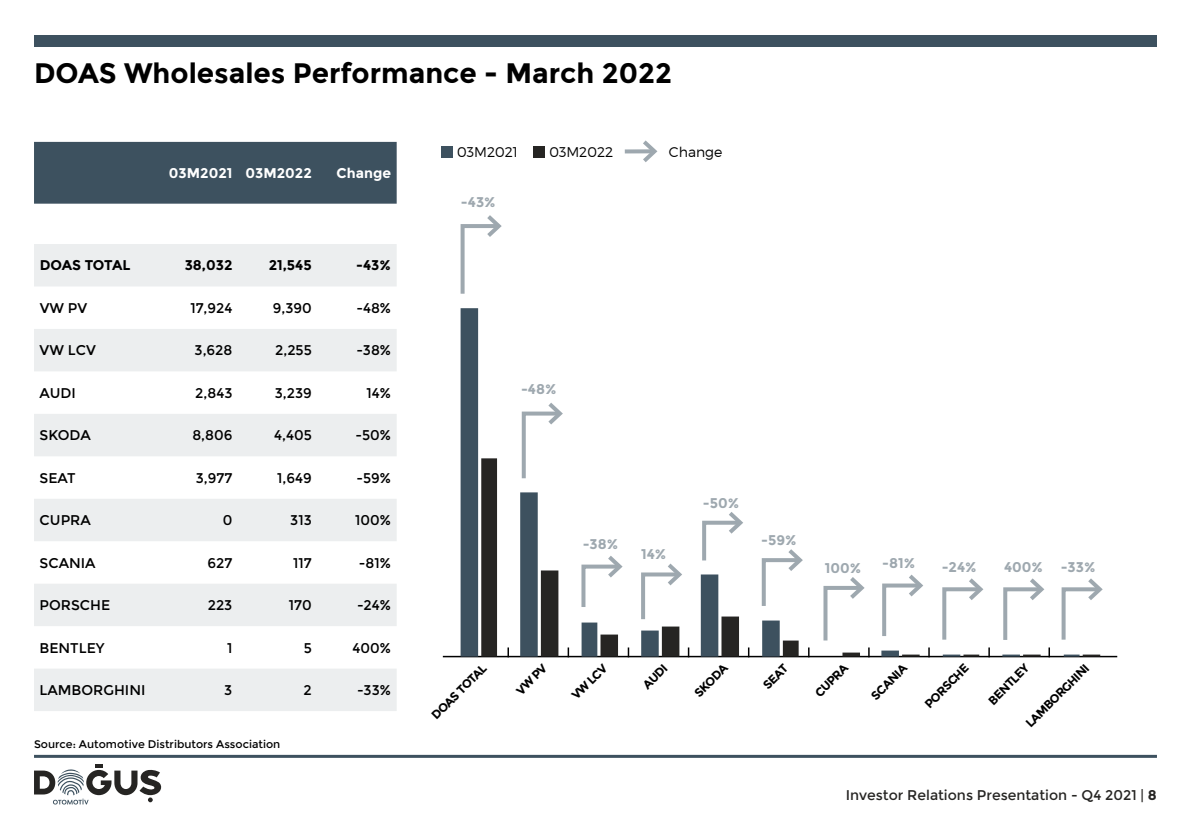
<style>
.page{position:relative;width:1191px;height:840px;background:#fff}
.page>*{position:absolute;margin:0;border:0;box-sizing:border-box;transform-origin:0 0}
.t1{font:700 28px "Montserrat";color:#000}
.t2{font:14px "Montserrat";color:#000}
.t3{font:700 14px "Montserrat";color:#9ea8af}
.t4{font:14px "Montserrat";color:#262523}
.t5{font:700 14px "Montserrat";color:#fff}
.t6{font:300 14px "Montserrat";color:#000}
.t7{font:700 14px "Montserrat";color:#000}
.t8{font:700 14px "Montserrat";letter-spacing:-.02em;color:#000}
.t9{font:700 12px "Montserrat";color:#000}
.t10{font:11px "Montserrat";color:#000}
.s1{font-weight:700}
</style>
<div class="page">
<div style="left:34px;top:35px;width:1123px;height:12px;background:#3d515f"></div>
<hr style="left:34px;top:754px;width:1123px;height:3px;background:#3d515f">
<svg style="left:34px;top:764px;width:128px;height:40px"></svg>
<div style="left:34px;top:142px;width:363px;height:61px;background:#3d515f"></div>
<svg style="left:34px;top:244px;width:363px;height:466px;fill:#eceeef"></svg>
<div style="left:441px;top:146px;width:12px;height:11px;background:#3d515f"></div>
<div style="left:533px;top:146px;width:12px;height:11px;background:#262523"></div>
<svg style="left:625px;top:149px;width:13px;height:4px"></svg>
<svg style="left:638px;top:140px;width:20px;height:22px"></svg>
<svg style="left:460px;top:215px;width:42px;height:79px"></svg>
<hr style="left:443px;top:655px;width:674px;height:2px;background:#000">
<svg style="left:460px;top:308px;width:103px;height:348px"></svg>
<svg style="left:481px;top:458px;width:619px;height:198px"></svg>
<h1 class="t1" style="left:34px;top:57px;width:639px">DOAS Wholesales Performance - March 2022</h1>
<p class="t5" style="left:169px;top:165px;width:144px">03M2021 03M2022</p>
<p class="t5" style="left:336px;top:165px;width:56px">Change</p>
<p class="t8" style="left:40px;top:257px;width:92px">DOAS TOTAL</p>
<p class="t7" style="left:185px;top:257px;width:49px">38,032</p>
<p class="t7" style="left:269px;top:257px;width:45px">21,545</p>
<p class="t7" style="left:356px;top:257px;width:36px">-43%</p>
<p class="t2" style="left:40px;top:300px;width:49px">VW PV</p>
<p class="t2" style="left:190px;top:300px;width:44px">17,924</p>
<p class="t2" style="left:273px;top:300px;width:40px">9,390</p>
<p class="t2" style="left:356px;top:300px;width:36px">-48%</p>
<p class="t2" style="left:40px;top:342px;width:58px">VW LCV</p>
<p class="t2" style="left:195px;top:342px;width:39px">3,628</p>
<p class="t2" style="left:275px;top:342px;width:38px">2,255</p>
<p class="t2" style="left:356px;top:342px;width:36px">-38%</p>
<p class="t2" style="left:40px;top:384px;width:38px">AUDI</p>
<p class="t2" style="left:195px;top:384px;width:39px">2,843</p>
<p class="t2" style="left:275px;top:384px;width:39px">3,239</p>
<p class="t2" style="left:366px;top:384px;width:26px">14%</p>
<p class="t2" style="left:40px;top:427px;width:53px">SKODA</p>
<p class="t2" style="left:192px;top:427px;width:42px">8,806</p>
<p class="t2" style="left:274px;top:427px;width:39px">4,405</p>
<p class="t2" style="left:355px;top:427px;width:37px">-50%</p>
<p class="t2" style="left:40px;top:469px;width:38px">SEAT</p>
<p class="t2" style="left:196px;top:469px;width:38px">3,977</p>
<p class="t2" style="left:277px;top:469px;width:36px">1,649</p>
<p class="t2" style="left:356px;top:469px;width:36px">-59%</p>
<p class="t2" style="left:40px;top:512px;width:53px">CUPRA</p>
<p class="t2" style="left:223px;top:512px;width:11px">0</p>
<p class="t2" style="left:290px;top:512px;width:23px">313</p>
<p class="t2" style="left:355px;top:512px;width:37px">100%</p>
<p class="t2" style="left:40px;top:554px;width:57px">SCANIA</p>
<p class="t2" style="left:207px;top:554px;width:26px">627</p>
<p class="t2" style="left:293px;top:554px;width:20px">117</p>
<p class="t2" style="left:359px;top:554px;width:33px">-81%</p>
<p class="t2" style="left:40px;top:596px;width:72px">PORSCHE</p>
<p class="t2" style="left:208px;top:596px;width:26px">223</p>
<p class="t2" style="left:289px;top:596px;width:24px">170</p>
<p class="t2" style="left:357px;top:596px;width:35px">-24%</p>
<p class="t2" style="left:40px;top:639px;width:67px">BENTLEY</p>
<p class="t2" style="left:227px;top:639px;width:7px">1</p>
<p class="t2" style="left:304px;top:639px;width:10px">5</p>
<p class="t2" style="left:352px;top:639px;width:40px">400%</p>
<p class="t2" style="left:40px;top:681px;width:107px">LAMBORGHINI</p>
<p class="t2" style="left:224px;top:681px;width:10px">3</p>
<p class="t2" style="left:303px;top:681px;width:10px">2</p>
<p class="t2" style="left:357px;top:681px;width:35px">-33%</p>
<p class="t10" style="left:34px;top:736px;width:248px">Source: Automotive Distributors Association</p>
<p class="t6" style="left:457px;top:144px;width:62px">03M2021</p>
<p class="t6" style="left:549px;top:144px;width:65px">03M2022</p>
<p class="t6" style="left:669px;top:144px;width:55px">Change</p>
<p class="t3" style="left:461px;top:193px;width:36px">-43%</p>
<p class="t3" style="left:521px;top:380px;width:37px">-48%</p>
<p class="t3" style="left:583px;top:535px;width:37px">-38%</p>
<p class="t3" style="left:641px;top:545px;width:27px">14%</p>
<p class="t3" style="left:703px;top:494px;width:38px">-50%</p>
<p class="t3" style="left:761px;top:531px;width:37px">-59%</p>
<p class="t3" style="left:824px;top:559px;width:38px">100%</p>
<p class="t3" style="left:882px;top:554px;width:34px">-81%</p>
<p class="t3" style="left:942px;top:558px;width:36px">-24%</p>
<p class="t3" style="left:1004px;top:558px;width:41px">400%</p>
<p class="t3" style="left:1061px;top:558px;width:36px">-33%</p>
<p class="t9" style="left:640px;top:681px;width:31px;rotate:-45deg">AUDI</p>
<p class="t9" style="left:985px;top:697px;width:53px;rotate:-45deg">BENTLEY</p>
<p class="t9" style="left:428px;top:711px;width:74px;rotate:-45deg">DOAS TOTAL</p>
<p class="t9" style="left:569px;top:692px;width:46px;rotate:-45deg">VW LCV</p>
<p class="t9" style="left:691px;top:689px;width:43px;rotate:-45deg">SKODA</p>
<p class="t9" style="left:812px;top:689px;width:43px;rotate:-45deg">CUPRA</p>
<p class="t9" style="left:868px;top:692px;width:46px;rotate:-45deg">SCANIA</p>
<p class="t9" style="left:513px;top:687px;width:39px;rotate:-45deg">VW PV</p>
<p class="t9" style="left:760px;top:681px;width:31px;rotate:-45deg">SEAT</p>
<p class="t9" style="left:921px;top:700px;width:58px;rotate:-45deg">PORSCHE</p>
<p class="t9" style="left:1022px;top:719px;width:85px;rotate:-45deg">LAMBORGHINI</p>
<p class="t4" style="left:846px;top:786px;width:312px">Investor Relations Presentation - Q4 2021 | <span class="s1">8</span></p>
</div>
